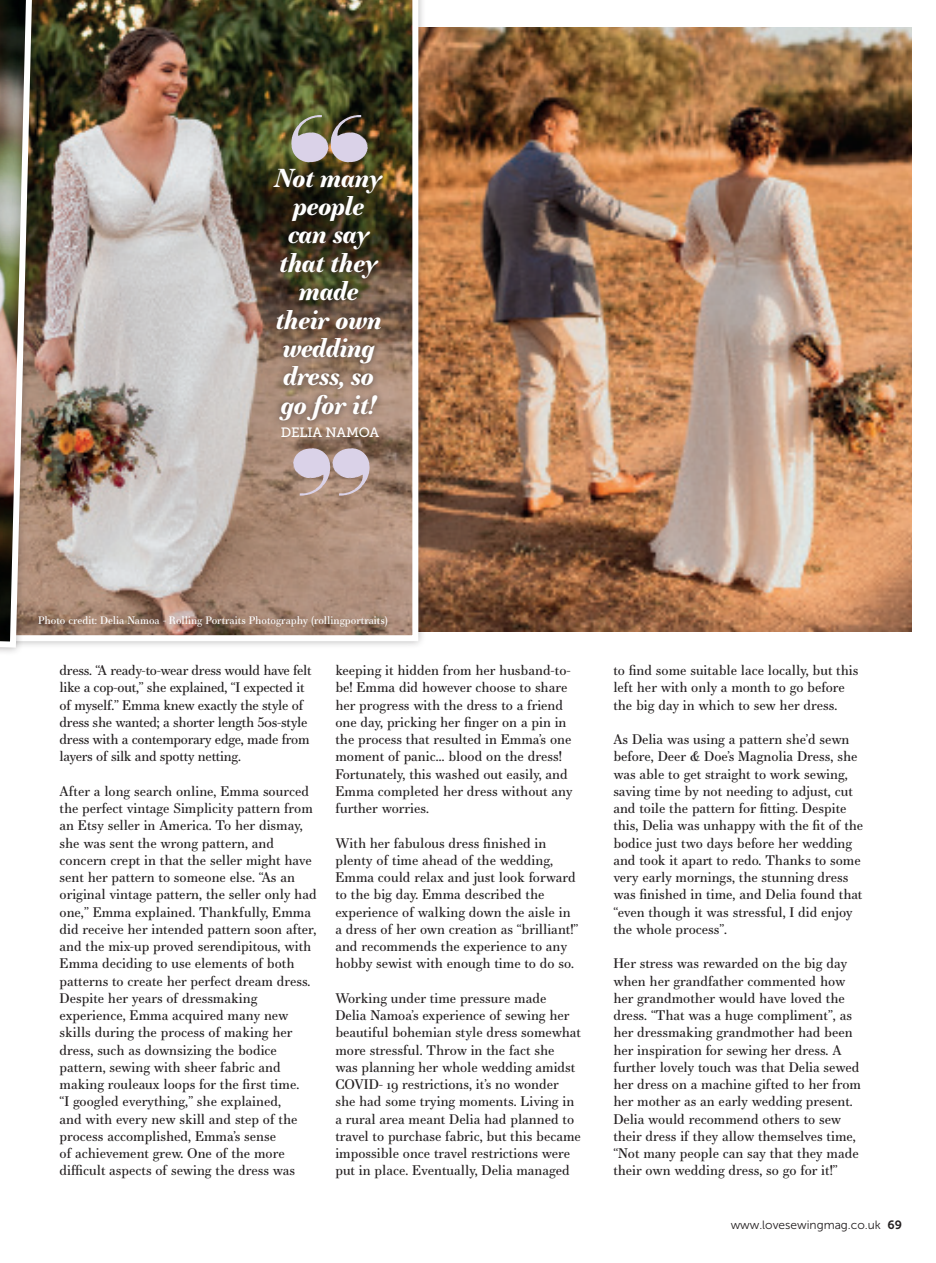
<style>
.page{position:relative;width:936px;height:1263px;background:#fff}
.page>*{position:absolute;margin:0;border:0;box-sizing:border-box;transform-origin:0 0}
.t1{font:italic 700 25.2px/28.3px "Essonnes Text";letter-spacing:-.03em;color:#fff;text-align:center}
.BODY_COPY{font:13.5px/17.2px "Essonnes Text";color:#231f20}
.BODY_COPY-2{font:13.5px/17.2px "Essonnes Text";letter-spacing:-.02em;color:#231f20}
.Step-by-step_BO{font:13.5px "Museo Slab 500";letter-spacing:-.015em;color:#fff}
.t2{font:12px "Museo Sans 300";color:#231f20}
.BODY_COPY-3{font:10.5px "Essonnes Text";color:#fff}
.s1{font-family:"Museo Sans 700"}
</style>
<div class="page">
<img style="left:426px;top:27px;width:485px;height:605px">
<div style="left:0;top:0;width:426px;height:649px;background:#231f20;opacity:.35"></div>
<img style="left:40px;top:0;width:378px;height:641px">
<div style="left:0;top:0;width:40px;height:655px;background:#231f20;opacity:.35"></div>
<img style="left:0;top:0;width:35px;height:651px">
<div style="left:266px;top:160px;width:125px;height:268px;background:#231f20;opacity:.75"></div>
<svg style="left:291px;top:115px;width:77px;height:47px;background:#98928c"></svg>
<svg style="left:293px;top:448px;width:76px;height:48px;background:#c0aeb1"></svg>
<p class="t1" style="left:275px;top:163px;width:109px">Not many people can say that they made their own wedding dress, so go for it!</p>
<p class="Step-by-step_BO" style="left:281px;top:425px;width:100px">DELIA NAMOA</p>
<p class="BODY_COPY-3" style="left:38px;top:612px;width:351px">Photo credit: Delia Namoa - Rolling Portraits Photography (rollingportraits)</p>
<p class="BODY_COPY-2" style="left:60px;top:661px;width:253px">dress. “A ready-to-wear dress would have felt like a cop-out,” she explained, “I expected it of myself.” Emma knew exactly the style of dress she wanted; a shorter length 50s-style dress with a contemporary edge, made from layers of silk and spotty netting.</p>
<p class="BODY_COPY" style="left:60px;top:782px;width:258px">After a long search online, Emma sourced the perfect vintage Simplicity pattern from an Etsy seller in America. To her dismay, she was sent the wrong pattern, and concern crept in that the seller might have sent her pattern to someone else. “As an original vintage pattern, the seller only had one,” Emma explained. Thankfully, Emma did receive her intended pattern soon after, and the mix-up proved serendipitous, with Emma deciding to use elements of both patterns to create her perfect dream dress.</p>
<p class="BODY_COPY" style="left:60px;top:989px;width:241px">Despite her years of dressmaking experience, Emma acquired many new skills during the process of making her dress, such as downsizing the bodice pattern, sewing with sheer fabric and making rouleaux loops for the first time. “I googled everything,” she explained, and with every new skill and step of the process accomplished, Emma’s sense<br>of achievement grew. One of the more difficult aspects of sewing the dress was</p>
<p class="BODY_COPY" style="left:335px;top:661px;width:239px">keeping it hidden from her husband-to&shy;be! Emma did however choose to share her progress with the dress to a friend one day, pricking her finger on a pin in the process that resulted in Emma’s one moment of panic… blood on the dress!<br>Fortunately, this washed out easily, and Emma completed her dress without any further worries.</p>
<p class="BODY_COPY" style="left:335px;top:834px;width:244px">With her fabulous dress finished in plenty of time ahead of the wedding, Emma could relax and just look forward to the big day. Emma described the experience of walking down the aisle in a dress of her own creation as “brilliant!” and recommends the experience to any hobby sewist with enough time to do so.</p>
<p class="BODY_COPY" style="left:335px;top:989px;width:247px">Working under time pressure made Delia Namoa’s experience of sewing her beautiful bohemian style dress somewhat more stressful. Throw in the fact she<br>was planning her whole wedding amidst COVID- 19 restrictions, it’s no wonder she had some trying moments. Living in a rural area meant Delia had planned to travel to purchase fabric, but this became impossible once travel restrictions were put in place. Eventually, Delia managed</p>
<p class="BODY_COPY" style="left:613px;top:661px;width:246px">to find some suitable lace locally, but this left her with only a month to go before the big day in which to sew her dress.</p>
<p class="BODY_COPY" style="left:613px;top:730px;width:251px">As Delia was using a pattern she’d sewn before, Deer &amp; Doe’s Magnolia Dress, she was able to get straight to work sewing, saving time by not needing to adjust, cut and toile the pattern for fitting. Despite this, Delia was unhappy with the fit of the bodice just two days before her wedding and took it apart to redo. Thanks to some very early mornings, the stunning dress was finished in time, and Delia found that “even though it was stressful, I did enjoy the whole process”.</p>
<p class="BODY_COPY" style="left:613px;top:955px;width:249px">Her stress was rewarded on the big day when her grandfather commented how her grandmother would have loved the dress. “That was a huge compliment”, as her dressmaking grandmother had been her inspiration for sewing her dress. A further lovely touch was that Delia sewed her dress on a machine gifted to her from her mother as an early wedding present.<br>Delia would recommend others to sew their dress if they allow themselves time, “Not many people can say that they made their own wedding dress, so go for it!”</p>
<p class="t2" style="left:730px;top:1219px;width:173px">www.lovesewingmag.co.uk <span class="s1">69</span></p>
</div>
